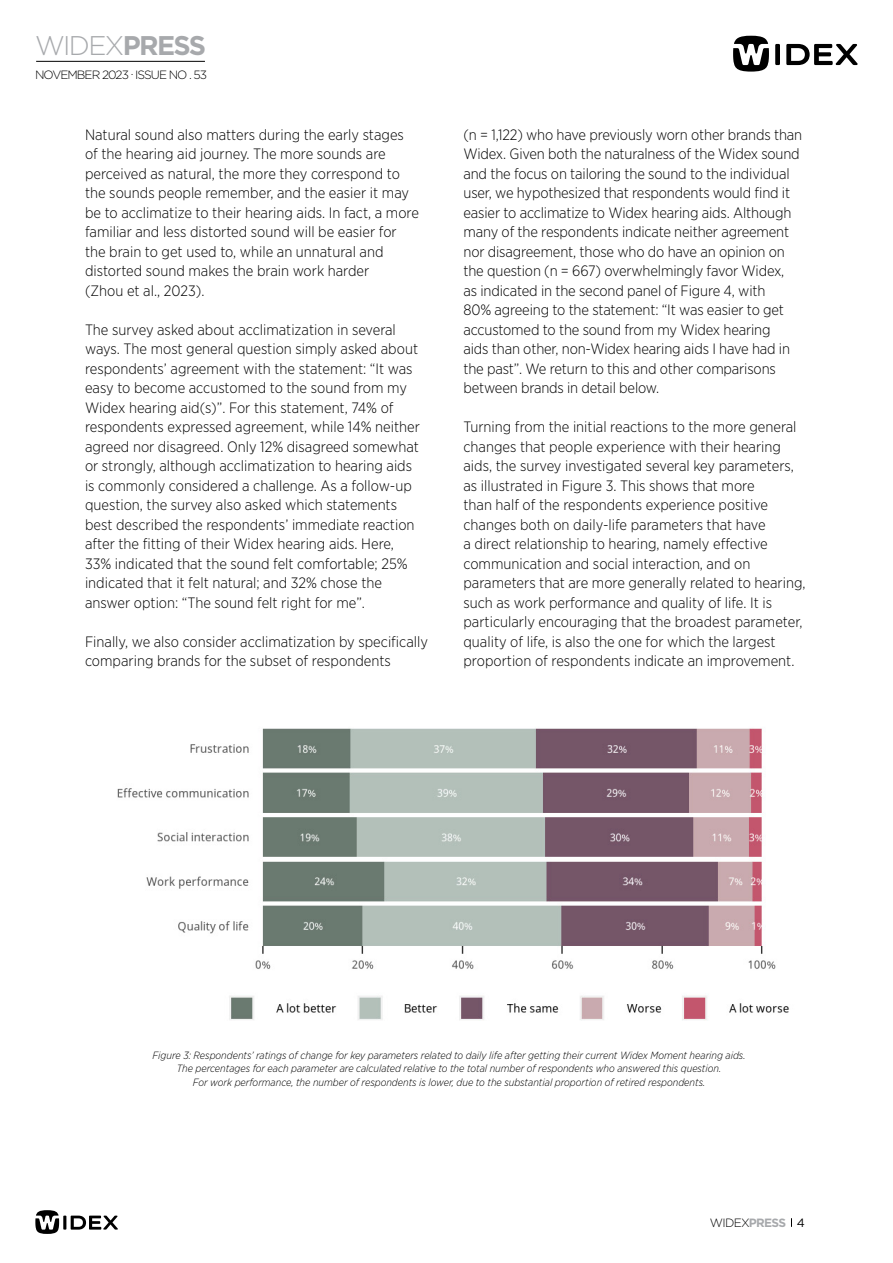
<style>
.page{position:relative;width:893px;height:1263px;background:#fff}
.page>*{position:absolute;margin:0;border:0;box-sizing:border-box;transform-origin:0 0}
.t1{font:300 27px "Gotham";letter-spacing:-.06em;color:#a7a9ac}
.t2{font:300 15px/19.5px "Gotham Narrow";color:#000}
.t3{font:300 12px "Gotham";letter-spacing:-.08em;color:#000}
.t4{font:italic 300 10.5px/13.5px "Gotham Narrow";color:#000;text-align:center}
.s1{font-weight:700}
.s2{font-weight:700;color:#a7a9ac}
.s3{font-weight:400}
</style>
<div class="page">
<hr style="left:36px;top:61px;width:169px;height:1px;background:#000">
<div style="left:775px;top:44px;width:5px;height:21px;background:#000"></div>
<svg style="left:786px;top:44px;width:72px;height:21px"></svg>
<svg style="left:733px;top:36px;width:36px;height:36px"></svg>
<hr style="left:63px;top:1215px;width:3px;height:14px;background:#000">
<svg style="left:71px;top:1215px;width:47px;height:14px"></svg>
<svg style="left:35px;top:1210px;width:24px;height:24px"></svg>
<img style="left:117px;top:728px;width:672px;height:292px">
<h1 class="t1" style="left:35px;top:29px;width:173px">WIDEX<span class="s1">PRESS</span></h1>
<p class="t3" style="left:35px;top:67px;width:174px">NOVEMBER 2023 . ISSUE NO . 53</p>
<p class="t2" style="left:85px;top:124px;width:335px">Natural sound also matters during the early stages of the hearing aid journey. The more sounds are perceived as natural, the more they correspond to the sounds people remember, and the easier it may be to acclimatize to their hearing aids. In fact, a more familiar and less distorted sound will be easier for the brain to get used to, while an unnatural and distorted sound makes the brain work harder<br>(Zhou et al., 2023).</p>
<p class="t2" style="left:85px;top:319px;width:336px">The survey asked about acclimatization in several ways. The most general question simply asked about respondents’ agreement with the statement: “It was easy to become accustomed to the sound from my Widex hearing aid(s)”. For this statement, 74% of respondents expressed agreement, while 14% neither agreed nor disagreed. Only 12% disagreed somewhat or strongly, although acclimatization to hearing aids is commonly considered a challenge. As a follow-up question, the survey also asked which statements best described the respondents’ immediate reaction after the fitting of their Widex hearing aids. Here, 33% indicated that the sound felt comfortable; 25% indicated that it felt natural; and 32% chose the answer option: “The sound felt right for me”.</p>
<p class="t2" style="left:85px;top:631px;width:344px">Finally, we also consider acclimatization by specifically comparing brands for the subset of respondents</p>
<p class="t2" style="left:463px;top:124px;width:340px">(n = 1,122) who have previously worn other brands than Widex. Given both the naturalness of the Widex sound and the focus on tailoring the sound to the individual user, we hypothesized that respondents would find it easier to acclimatize to Widex hearing aids. Although many of the respondents indicate neither agreement nor disagreement, those who do have an opinion on the question (n = 667) overwhelmingly favor Widex,<br>as indicated in the second panel of Figure 4, with<br>80% agreeing to the statement: “It was easier to get accustomed to the sound from my Widex hearing<br>aids than other, non-Widex hearing aids I have had in the past”. We return to this and other comparisons between brands in detail below.</p>
<p class="t2" style="left:463px;top:417px;width:344px">Turning from the initial reactions to the more general changes that people experience with their hearing aids, the survey investigated several key parameters, as illustrated in Figure 3. This shows that more<br>than half of the respondents experience positive changes both on daily-life parameters that have<br>a direct relationship to hearing, namely effective communication and social interaction, and on parameters that are more generally related to hearing, such as work performance and quality of life. It is particularly encouraging that the broadest parameter, quality of life, is also the one for which the largest proportion of respondents indicate an improvement.</p>
<p class="t4" style="left:153px;top:1048px;width:594px">Figure 3: Respondents’ ratings of change for key parameters related to daily life after getting their current Widex Moment hearing aids.<br>The percentages for each parameter are calculated relative to the total number of respondents who answered this question.<br>For work performance, the number of respondents is lower, due to the substantial proportion of retired respondents.</p>
<p class="t3" style="left:710px;top:1215px;width:96px">WIDEX<span class="s2">PRESS</span> <span class="s3">4</span></p>
</div>
